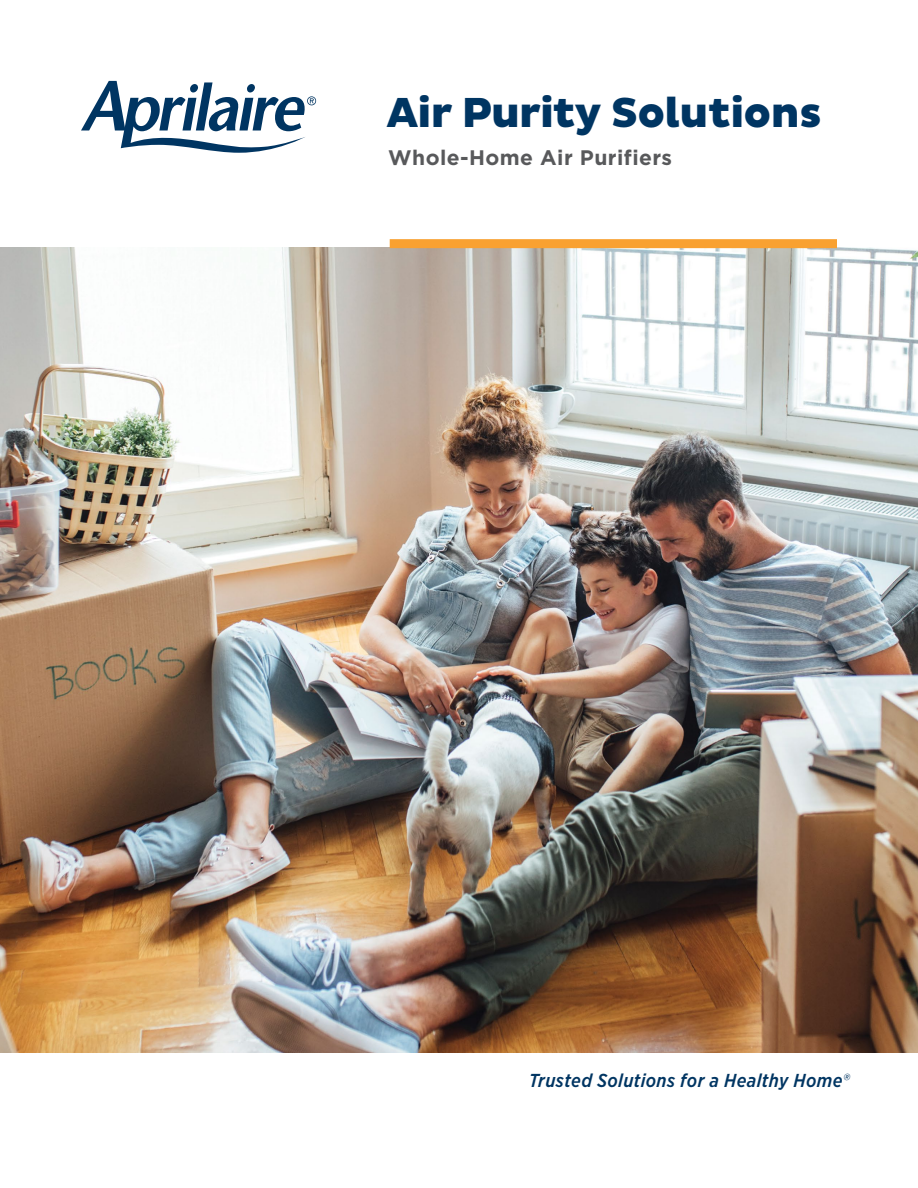
<style>
.page{position:relative;width:918px;height:1188px;background:#fff}
.page>*{position:absolute;margin:0;border:0;box-sizing:border-box;transform-origin:0 0}
.t1{font:800 42.75px "Pluto Sans";letter-spacing:-.01em;color:#003562}
.t2{font:700 21px "Gotham";letter-spacing:.02em;color:#58595b}
.t3{font:italic 500 18.75px "Gotham Narrow";letter-spacing:.02em;color:#003562}
.s1{font-weight:400}
</style>
<div class="page">
<img style="left:0;top:247px;width:918px;height:806px">
<div style="left:390px;top:239px;width:447px;height:9px;background:#f9a131"></div>
<svg style="left:81px;top:81px;width:235px;height:72px"></svg>
<h1 class="t1" style="left:387px;top:87px;width:436px">Air Purity Solutions</h1>
<p class="t2" style="left:388px;top:146px;width:285px">Whole-Home Air Purifiers</p>
<p class="t3" style="left:529px;top:1068px;width:322px">Trusted Solutions for a Healthy Home<span class="s1">®</span></p>
</div>
